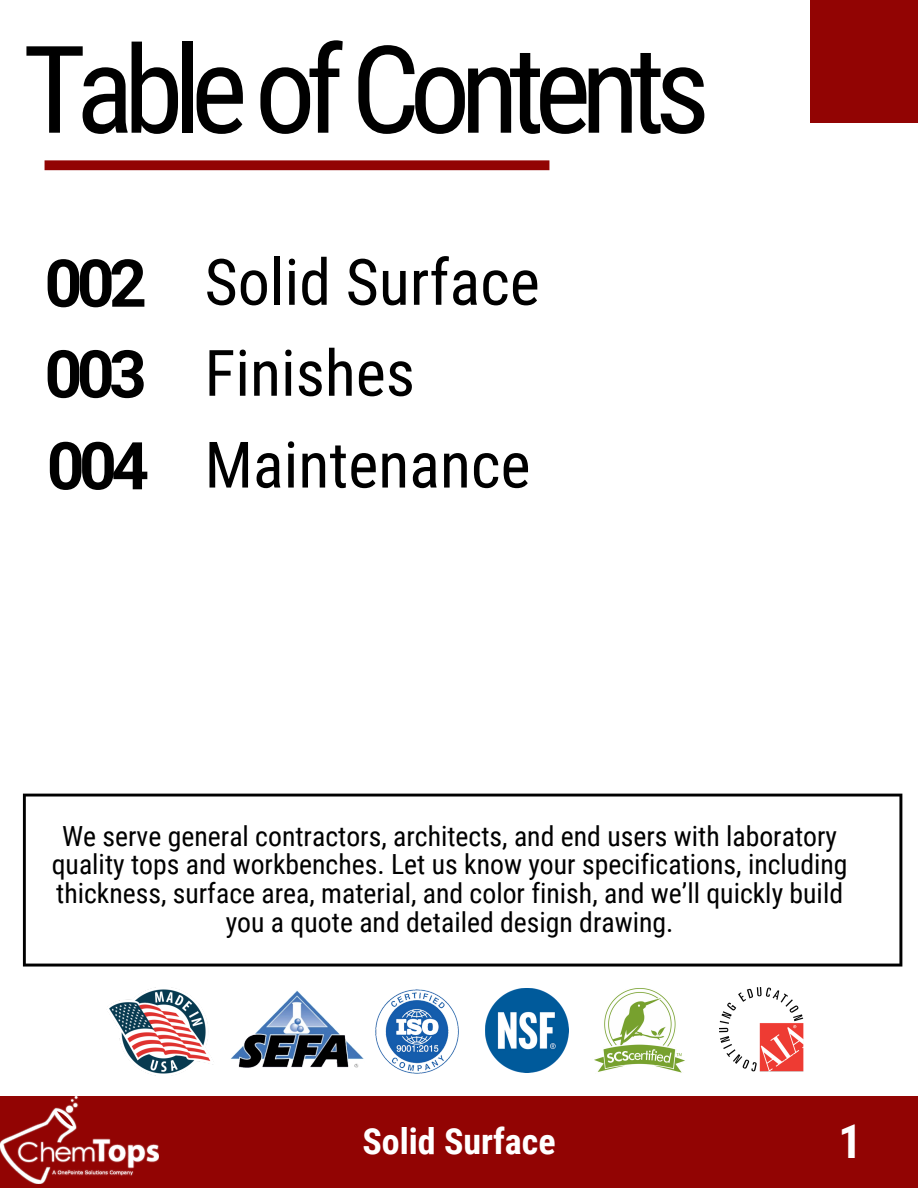
<style>
.page{position:relative;width:918px;height:1188px;background:#fff}
.page>*{position:absolute;margin:0;border:0;box-sizing:border-box;transform-origin:0 0}
.t1{font:121.5px "Roboto Condensed";letter-spacing:-.085em;color:#000}
.t2{font:700 66px/91.3px "Roboto";letter-spacing:-.085em;color:#000;text-align:justify}
.t3{font:64.05px "Roboto Condensed";color:#000}
.t4{font:700 46.65px "Roboto Condensed";color:#fff}
.t5{font:700 36px "Roboto Condensed";color:#fff}
.t6{font:27.75px/28.8px "Roboto Condensed";color:#000;text-align:center}
</style>
<div class="page">
<div style="left:0;top:1096px;width:918px;height:92px;background:#920403"></div>
<img style="left:0;top:1096px;width:159px;height:88px">
<div style="left:810px;top:0;width:108px;height:123px;background:#920403"></div>
<svg style="left:45px;top:160px;width:504px;height:10px"></svg>
<img style="left:231px;top:990px;width:118px;height:78px">
<img style="left:109px;top:987px;width:104px;height:87px">
<img style="left:349px;top:989px;width:220px;height:85px">
<img style="left:719px;top:987px;width:85px;height:85px">
<img style="left:594px;top:988px;width:91px;height:85px">
<svg style="left:23px;top:794px;width:879px;height:173px"></svg>
<h1 class="t1" style="left:23px;top:20px;width:689px">TableofContents</h1>
<h2 class="t2" style="left:45px;top:238px;width:106px">002<br>003<br>004</h2>
<h3 class="t3" style="left:205px;top:245px;width:337px">Solid Surface</h3>
<h3 class="t3" style="left:205px;top:336px;width:212px">Finishes</h3>
<h3 class="t3" style="left:205px;top:428px;width:327px">Maintenance</h3>
<p class="t6" style="left:52px;top:822px;width:797px">We serve general contractors, architects, and end users with laboratory quality tops and workbenches. Let us know your specifications, including thickness, surface area, material, and color finish, and we’ll quickly build you a quote and detailed design drawing.</p>
<p class="t5" style="left:362px;top:1121px;width:195px">Solid Surface</p>
<h3 class="t4" style="left:838px;top:1115px;width:25px">1</h3>
</div>
